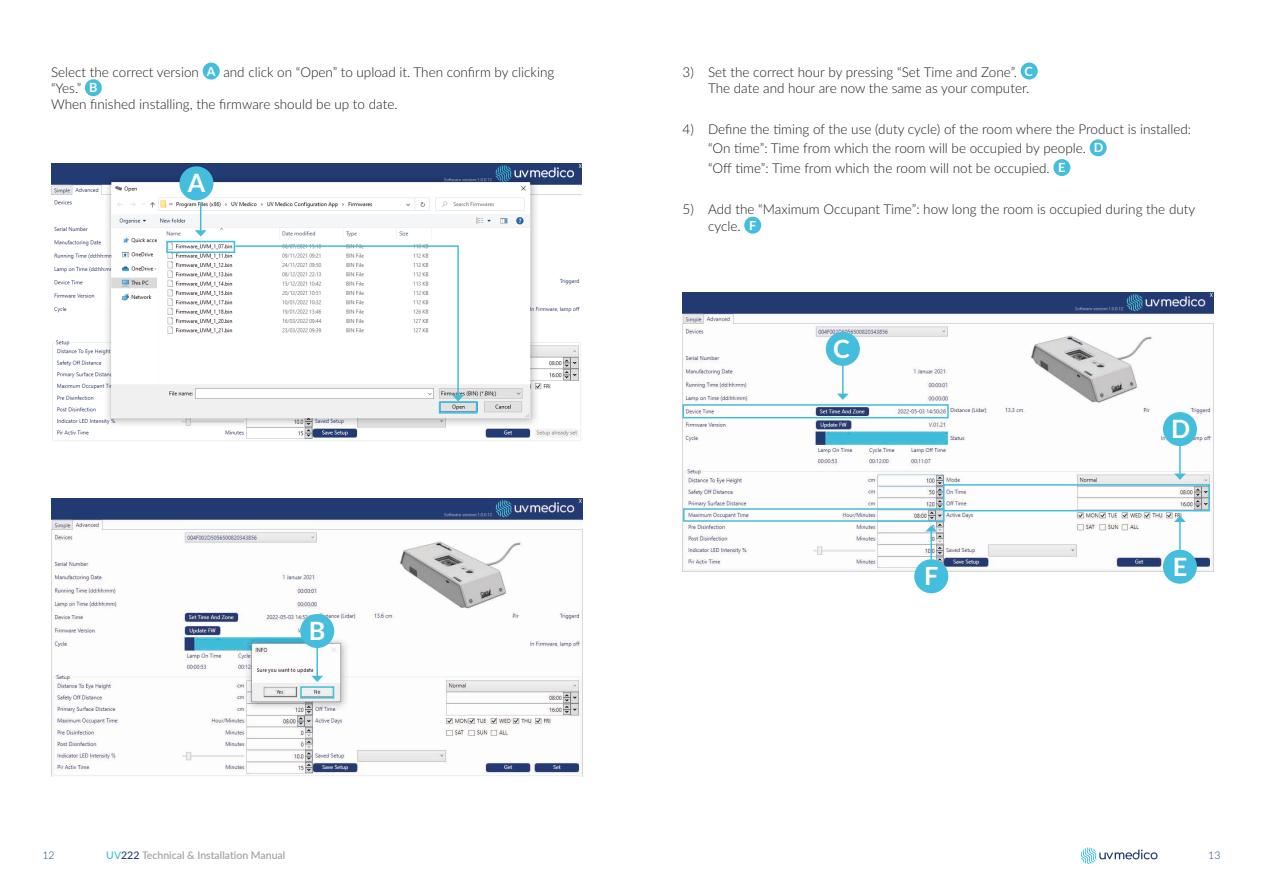
<style>
.page{position:relative;width:1263px;height:893px;background:#fff}
.page>*{position:absolute;margin:0;border:0;box-sizing:border-box;transform-origin:0 0}
.t1{font:700 25.2px "Lato";color:#fff}
.Body_Numbers{font:300 13.5px/19.6px "Lato";color:#1d1d1b}
.Body{font:300 13.5px "Lato";color:#1d1d1b}
.t2{font:700 12.6px "Lato";color:#fff}
.t3{font:500 10.5px "Lato";color:#9d9d9d}
.t4{font:300 10.5px "Lato";color:#223b74}
.s1{color:#42bedb}
.s2{color:#223b74}
</style>
<div class="page">
<svg style="left:1081px;top:847px;width:76px;height:17px"></svg>
<img style="left:51px;top:163px;width:531px;height:278px">
<img style="left:51px;top:498px;width:531px;height:279px">
<div style="left:203px;top:63px;width:17px;height:17px;background:#44bedc;border-radius:50%"></div>
<div style="left:85px;top:79px;width:17px;height:17px;background:#44bedc;border-radius:50%"></div>
<div style="left:179px;top:166px;width:34px;height:34px;background:#44bedc;border-radius:50%"></div>
<svg style="left:195px;top:203px;width:12px;height:34px"></svg>
<svg style="left:234px;top:245px;width:230px;height:156px"></svg>
<div style="left:439px;top:401px;width:38px;height:13px;border:2px solid #42bedb"></div>
<div style="left:166px;top:241px;width:69px;height:12px;border:2px solid #42bedb"></div>
<div style="left:300px;top:614px;width:34px;height:34px;background:#44bedc;border-radius:50%"></div>
<hr style="left:316px;top:648px;width:2px;height:28px;background:#42bedb">
<svg style="left:311px;top:676px;width:12px;height:6px"></svg>
<div style="left:300px;top:686px;width:34px;height:12px;border:2px solid #42bedb"></div>
<svg style="left:1021px;top:63px;width:17px;height:16px"></svg>
<div style="left:1021px;top:63px;width:17px;height:17px;background:#44bedc;border-radius:50%"></div>
<svg style="left:1090px;top:139px;width:17px;height:17px"></svg>
<div style="left:1090px;top:139px;width:17px;height:17px;background:#44bedc;border-radius:50%"></div>
<svg style="left:1054px;top:159px;width:16px;height:17px"></svg>
<div style="left:1053px;top:159px;width:17px;height:17px;background:#44bedc;border-radius:50%"></div>
<div style="left:744px;top:217px;width:17px;height:17px;background:#44bedc;border-radius:50%"></div>
<img style="left:682px;top:293px;width:531px;height:278px">
<hr style="left:1179px;top:446px;width:2px;height:28px;background:#42bedb">
<svg style="left:1174px;top:474px;width:12px;height:6px"></svg>
<hr style="left:1179px;top:521px;width:2px;height:29px;background:#42bedb">
<svg style="left:1174px;top:516px;width:12px;height:6px"></svg>
<div style="left:1163px;top:412px;width:34px;height:34px;background:#44bedc;border-radius:50%"></div>
<div style="left:1163px;top:550px;width:34px;height:34px;background:#44bedc;border-radius:50%"></div>
<div style="left:826px;top:332px;width:34px;height:34px;background:#44bedc;border-radius:50%"></div>
<svg style="left:837px;top:366px;width:12px;height:34px"></svg>
<div style="left:682px;top:404px;width:267px;height:14px;border:2px solid #42bedb"></div>
<div style="left:943px;top:484px;width:267px;height:27px;border:2px solid #42bedb"></div>
<div style="left:914px;top:559px;width:34px;height:34px;background:#44bedc;border-radius:50%"></div>
<hr style="left:930px;top:531px;width:2px;height:28px;background:#42bedb">
<svg style="left:925px;top:525px;width:12px;height:7px"></svg>
<div style="left:683px;top:508px;width:261px;height:14px;border:2px solid #42bedb"></div>
<p class="Body" style="left:51px;top:62px;width:149px">Select the correct version</p>
<p class="t2" style="left:207px;top:62px;width:10px">A</p>
<p class="Body" style="left:223px;top:62px;width:332px">and click on “Open” to upload it. Then confirm by clicking</p>
<p class="Body" style="left:51px;top:79px;width:32px">“Yes.”</p>
<p class="t2" style="left:89px;top:78px;width:10px">B</p>
<p class="Body" style="left:51px;top:95px;width:348px">When finished installing, the firmware should be up to date.</p>
<p class="t1" style="left:188px;top:165px;width:19px">A</p>
<p class="t1" style="left:309px;top:612px;width:18px">B</p>
<p class="Body_Numbers" style="left:682px;top:61px;width:336px">3) Set the correct hour by pressing “Set Time and Zone”.</p>
<p class="t2" style="left:1024px;top:62px;width:10px">C</p>
<p class="Body_Numbers" style="left:708px;top:78px;width:323px">The date and hour are now the same as your computer.</p>
<p class="Body_Numbers" style="left:708px;top:118px;width:484px;text-indent:-26px">4) Define the timing of the use (duty cycle) of the room where the Product is installed: “On time”: Time from which the room will be occupied by people.</p>
<p class="t2" style="left:1094px;top:138px;width:11px">D</p>
<p class="Body_Numbers" style="left:708px;top:158px;width:343px">“Off time”: Time from which the room will not be occupied.</p>
<p class="t2" style="left:1058px;top:158px;width:9px">E</p>
<p class="Body_Numbers" style="left:708px;top:200px;width:489px;line-height:16.5px;text-indent:-26px">5) Add the “Maximum Occupant Time”: how long the room is occupied during the duty cycle.</p>
<p class="t2" style="left:749px;top:216px;width:9px">F</p>
<p class="t1" style="left:833px;top:330px;width:18px">C</p>
<p class="t1" style="left:924px;top:557px;width:16px">F</p>
<p class="t1" style="left:1171px;top:410px;width:21px">D</p>
<p class="t1" style="left:1173px;top:548px;width:16px">E</p>
<p class="t4" style="left:43px;top:848px;width:14px">12</p>
<p class="t3" style="left:106px;top:847px;width:180px"><span class="s1">UV</span><span class="s2">222</span> Technical &amp; Installation Manual</p>
<p class="t4" style="left:1208px;top:848px;width:14px">13</p>
</div>
